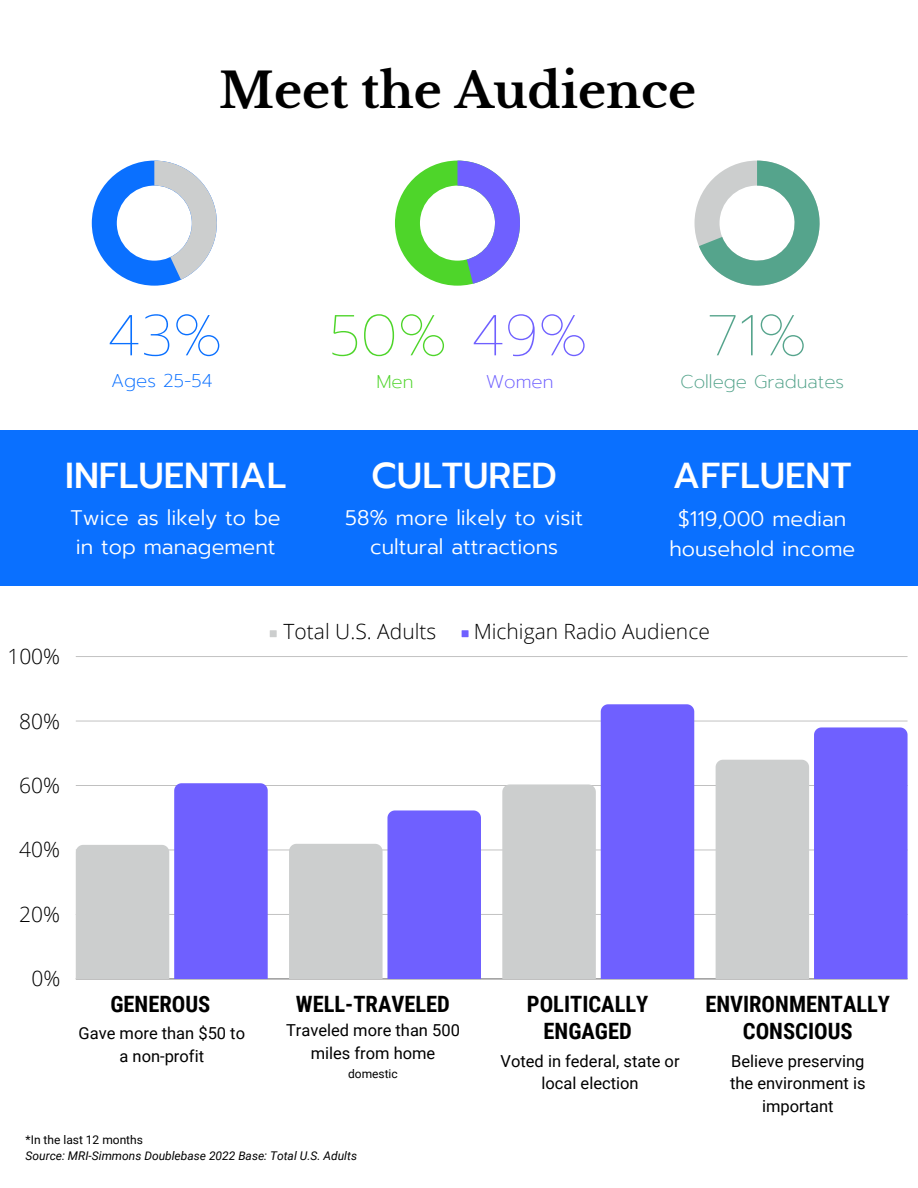
<style>
.page{position:relative;width:918px;height:1188px;background:#fff}
.page>*{position:absolute;margin:0;border:0;box-sizing:border-box;transform-origin:0 0}
.t1{font:100 57.6px "Prompt";color:#4ed52a}
.t2{font:100 57.6px "Prompt";color:#0a70ff}
.t3{font:100 57.6px "Prompt";color:#55a48c}
.t4{font:700 48px "Libre Baskerville";color:#000}
.t5{font:500 36px "Prompt";color:#fff}
.t6{font:700 22.5px/27px "Roboto Condensed";color:#000;text-align:center}
.t7{font:300 21px/29.2px "Prompt";color:#fff;text-align:center}
.t8{font:300 21px "Open Sans";color:#000}
.t9{font:200 18.45px "Prompt";color:#55a48c}
.t10{font:200 18.45px "Prompt";color:#0a70ff}
.t11{font:200 18.45px "Prompt";color:#6f60ff}
.t12{font:200 18.45px "Prompt";color:#4ed52a}
.t13{font:16.5px/22.5px "Roboto";color:#000;text-align:center}
.t14{font:italic 12px "Roboto";color:#000}
.t15{font:12px "Roboto";color:#000}
.s1{color:#6f60ff}
</style>
<div class="page">
<svg style="left:395px;top:161px;width:125px;height:125px"></svg>
<svg style="left:92px;top:161px;width:125px;height:125px"></svg>
<svg style="left:695px;top:161px;width:125px;height:125px"></svg>
<svg style="left:270px;top:630px;width:7px;height:7px"></svg>
<svg style="left:462px;top:630px;width:7px;height:7px"></svg>
<hr style="left:76px;top:914px;width:832px;height:1px;background:#000">
<hr style="left:76px;top:850px;width:832px;height:1px;background:#000">
<hr style="left:76px;top:785px;width:832px;height:1px;background:#000">
<hr style="left:76px;top:721px;width:832px;height:1px;background:#000">
<hr style="left:76px;top:656px;width:832px;height:1px;background:#000">
<hr style="left:76px;top:979px;width:832px;height:1px;background:#000">
<svg style="left:76px;top:783px;width:192px;height:196px"></svg>
<svg style="left:289px;top:810px;width:192px;height:169px;background:#a8a2eb"></svg>
<svg style="left:502px;top:704px;width:192px;height:275px"></svg>
<svg style="left:716px;top:727px;width:192px;height:252px;background:#a9a4e9"></svg>
<div style="left:0;top:430px;width:918px;height:156px;background:#0a70ff"></div>
<p class="t4" style="left:219px;top:62px;width:479px">Meet the Audience</p>
<p class="t2" style="left:107px;top:293px;width:117px">43%</p>
<p class="t10" style="left:111px;top:367px;width:103px">Ages 25-54</p>
<p class="t5" style="left:65px;top:448px;width:223px">INFLUENTIAL</p>
<p class="t7" style="left:71px;top:503px;width:212px;text-align:left">Twice as likely to be in top management</p>
<p class="t1" style="left:329px;top:293px;width:261px">50% <span class="s1">49%</span></p>
<p class="t12" style="left:376px;top:368px;width:39px">Men</p>
<p class="t11" style="left:486px;top:368px;width:69px">Women</p>
<p class="t5" style="left:372px;top:448px;width:187px">CULTURED</p>
<p class="t7" style="left:345px;top:503px;width:239px">58% more likely to visit cultural attractions</p>
<p class="t3" style="left:707px;top:293px;width:102px">71%</p>
<p class="t9" style="left:680px;top:368px;width:165px">College Graduates</p>
<p class="t5" style="left:673px;top:448px;width:180px">AFFLUENT</p>
<p class="t7" style="left:669px;top:505px;width:187px">$119,000 median household income</p>
<p class="t8" style="left:7px;top:642px;width:54px">100%</p>
<p class="t8" style="left:19px;top:706px;width:42px">80%</p>
<p class="t8" style="left:19px;top:771px;width:42px">60%</p>
<p class="t8" style="left:19px;top:835px;width:42px">40%</p>
<p class="t8" style="left:19px;top:900px;width:42px">20%</p>
<p class="t8" style="left:31px;top:964px;width:30px">0%</p>
<p class="t8" style="left:284px;top:617px;width:154px">Total U.S. Adults</p>
<p class="t8" style="left:474px;top:617px;width:238px">Michigan Radio Audience</p>
<p class="t6" style="left:110px;top:991px;width:101px">GENEROUS</p>
<p class="t6" style="left:296px;top:991px;width:156px">WELL-TRAVELED</p>
<p class="t6" style="left:527px;top:991px;width:123px">POLITICALLY<br>ENGAGED</p>
<p class="t6" style="left:705px;top:991px;width:186px">ENVIRONMENTALLY<br>CONSCIOUS</p>
<p class="t13" style="left:286px;top:1019px;width:175px;line-height:23px">Traveled more than 500 miles from home</p>
<p class="t15" style="left:348px;top:1067px;width:51px">domestic</p>
<p class="t13" style="left:79px;top:1022px;width:168px">Gave more than $50 to a non-profit</p>
<p class="t13" style="left:501px;top:1050px;width:180px">Voted in federal, state or local election</p>
<p class="t13" style="left:730px;top:1050px;width:137px">Believe preserving the environment is important</p>
<p class="t15" style="left:26px;top:1133px;width:119px">*In the last 12 months</p>
<p class="t14" style="left:26px;top:1149px;width:333px">Source: MRI-Simmons Doublebase 2022 Base: Total U.S. Adults</p>
</div>
